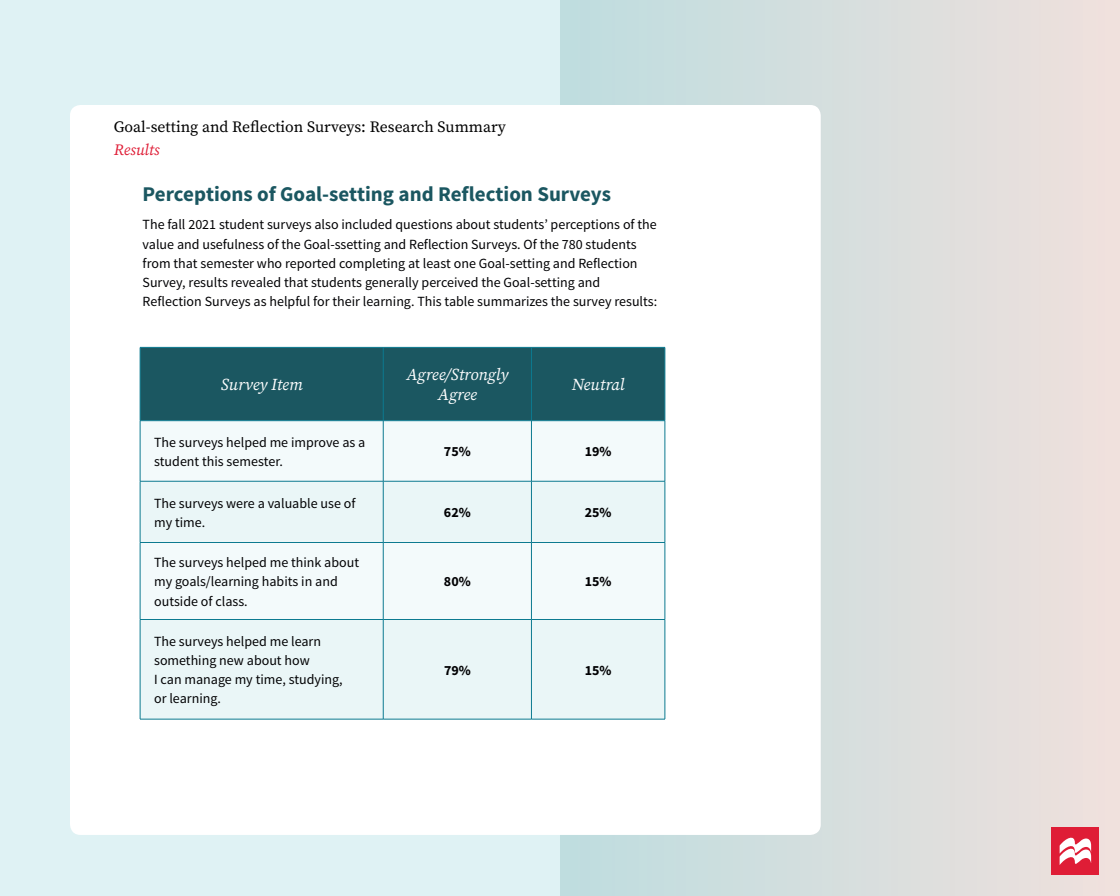
<style>
.page{position:relative;width:1120px;height:896px;background:#fff}
.page>*{position:absolute;margin:0;border:0;box-sizing:border-box;transform-origin:0 0}
.t1{font:700 21px "Source Sans Pro";color:#1b5761}
.t2{font:italic 16.62px/19.2px "Source Serif Pro";color:#fff;text-align:center}
.t3{font:15.75px "Source Serif Pro";color:#000}
.t4{font:italic 15.75px "Source Serif Pro";letter-spacing:-.005em;color:#df1d36}
.t5{font:14px/19.2px "Source Sans Pro";color:#010103}
.t6{font:700 14px "Source Sans Pro";color:#010103}
</style>
<div class="page">
<div style="left:560px;top:0;width:560px;height:896px;background:linear-gradient(to right,#bddddf,#efe0dc)"></div>
<div style="left:0;top:0;width:560px;height:896px;background:#dff2f4"></div>
<div style="left:1052px;top:828px;width:47px;height:47px;background:#df1d36"></div>
<svg style="left:1060px;top:837px;width:31px;height:28px"></svg>
<div style="left:70px;top:105px;width:751px;height:730px;background:#fff;border-radius:10px"></div>
<div style="left:141px;top:348px;width:524px;height:73px;background:#1b5761"></div>
<div style="left:141px;top:422px;width:524px;height:59px;background:#f3fafb"></div>
<svg style="left:141px;top:482px;width:524px;height:237px;fill:#eaf6f7"></svg>
<hr style="left:140px;top:347px;width:243px;height:1px;background:#0c7a90">
<hr style="left:140px;top:347px;width:1px;height:74px;background:#0c7a90">
<hr style="left:383px;top:347px;width:148px;height:1px;background:#0c7a90">
<hr style="left:383px;top:347px;width:1px;height:74px;background:#0c7a90">
<hr style="left:531px;top:347px;width:134px;height:1px;background:#0c7a90">
<hr style="left:531px;top:347px;width:1px;height:74px;background:#0c7a90">
<hr style="left:665px;top:347px;width:1px;height:74px;background:#0c7a90">
<hr style="left:140px;top:421px;width:243px;height:1px;background:#0c7a90">
<hr style="left:140px;top:421px;width:1px;height:60px;background:#0c7a90">
<hr style="left:383px;top:421px;width:148px;height:1px;background:#0c7a90">
<hr style="left:383px;top:421px;width:1px;height:60px;background:#0c7a90">
<hr style="left:531px;top:421px;width:134px;height:1px;background:#0c7a90">
<hr style="left:531px;top:421px;width:1px;height:60px;background:#0c7a90">
<hr style="left:665px;top:421px;width:1px;height:60px;background:#0c7a90">
<hr style="left:140px;top:481px;width:243px;height:1px;background:#0c7a90">
<hr style="left:140px;top:481px;width:1px;height:61px;background:#0c7a90">
<hr style="left:383px;top:481px;width:148px;height:1px;background:#0c7a90">
<hr style="left:383px;top:481px;width:1px;height:61px;background:#0c7a90">
<hr style="left:531px;top:481px;width:134px;height:1px;background:#0c7a90">
<hr style="left:531px;top:481px;width:1px;height:61px;background:#0c7a90">
<hr style="left:665px;top:481px;width:1px;height:61px;background:#0c7a90">
<hr style="left:140px;top:542px;width:243px;height:1px;background:#0c7a90">
<hr style="left:140px;top:543px;width:1px;height:76px;background:#0c7a90">
<hr style="left:383px;top:542px;width:148px;height:1px;background:#0c7a90">
<hr style="left:383px;top:543px;width:1px;height:76px;background:#0c7a90">
<hr style="left:531px;top:542px;width:134px;height:1px;background:#0c7a90">
<hr style="left:531px;top:543px;width:1px;height:76px;background:#0c7a90">
<hr style="left:665px;top:543px;width:1px;height:76px;background:#0c7a90">
<hr style="left:140px;top:619px;width:243px;height:1px;background:#0c7a90">
<hr style="left:140px;top:620px;width:1px;height:99px;background:#0c7a90">
<hr style="left:383px;top:619px;width:148px;height:1px;background:#0c7a90">
<hr style="left:383px;top:620px;width:1px;height:99px;background:#0c7a90">
<hr style="left:531px;top:619px;width:134px;height:1px;background:#0c7a90">
<hr style="left:531px;top:620px;width:1px;height:99px;background:#0c7a90">
<hr style="left:665px;top:620px;width:1px;height:99px;background:#0c7a90">
<hr style="left:140px;top:719px;width:243px;height:1px;background:#0c7a90">
<hr style="left:383px;top:719px;width:148px;height:1px;background:#0c7a90">
<hr style="left:531px;top:719px;width:134px;height:1px;background:#0c7a90">
<p class="t3" style="left:114px;top:116px;width:394px">Goal-setting and Reflection Surveys: Research Summary</p>
<p class="t4" style="left:114px;top:140px;width:47px">Results</p>
<h1 class="t1" style="left:143px;top:181px;width:470px">Perceptions of Goal-setting and Reflection Surveys</h1>
<p class="t5" style="left:143px;top:215px;width:516px">The fall 2021 student surveys also included questions about students’ perceptions of the value and usefulness of the Goal-ssetting and Reflection Surveys. Of the 780 students from that semester who reported completing at least one Goal-setting and Reflection Survey, results revealed that students generally perceived the Goal-setting and Reflection Surveys as helpful for their learning. This table summarizes the survey results:</p>
<p class="t2" style="left:221px;top:376px;width:83px">Survey Item</p>
<p class="t2" style="left:406px;top:366px;width:103px">Agree/Strongly<br>Agree</p>
<p class="t2" style="left:572px;top:376px;width:54px">Neutral</p>
<p class="t5" style="left:154px;top:433px;width:213px">The surveys helped me improve as a student this semester.</p>
<p class="t6" style="left:444px;top:443px;width:28px">75%</p>
<p class="t6" style="left:585px;top:443px;width:28px">19%</p>
<p class="t5" style="left:154px;top:493px;width:203px">The surveys were a valuable use of my time.</p>
<p class="t6" style="left:444px;top:504px;width:28px">62%</p>
<p class="t6" style="left:585px;top:504px;width:28px">25%</p>
<p class="t5" style="left:154px;top:553px;width:207px">The surveys helped me think about my goals/learning habits in and outside of class.</p>
<p class="t6" style="left:444px;top:573px;width:28px">80%</p>
<p class="t6" style="left:585px;top:573px;width:28px">15%</p>
<p class="t5" style="left:154px;top:632px;width:190px">The surveys helped me learn something new about how<br>I can manage my time, studying, or learning.</p>
<p class="t6" style="left:444px;top:661px;width:28px">79%</p>
<p class="t6" style="left:585px;top:661px;width:28px">15%</p>
</div>
